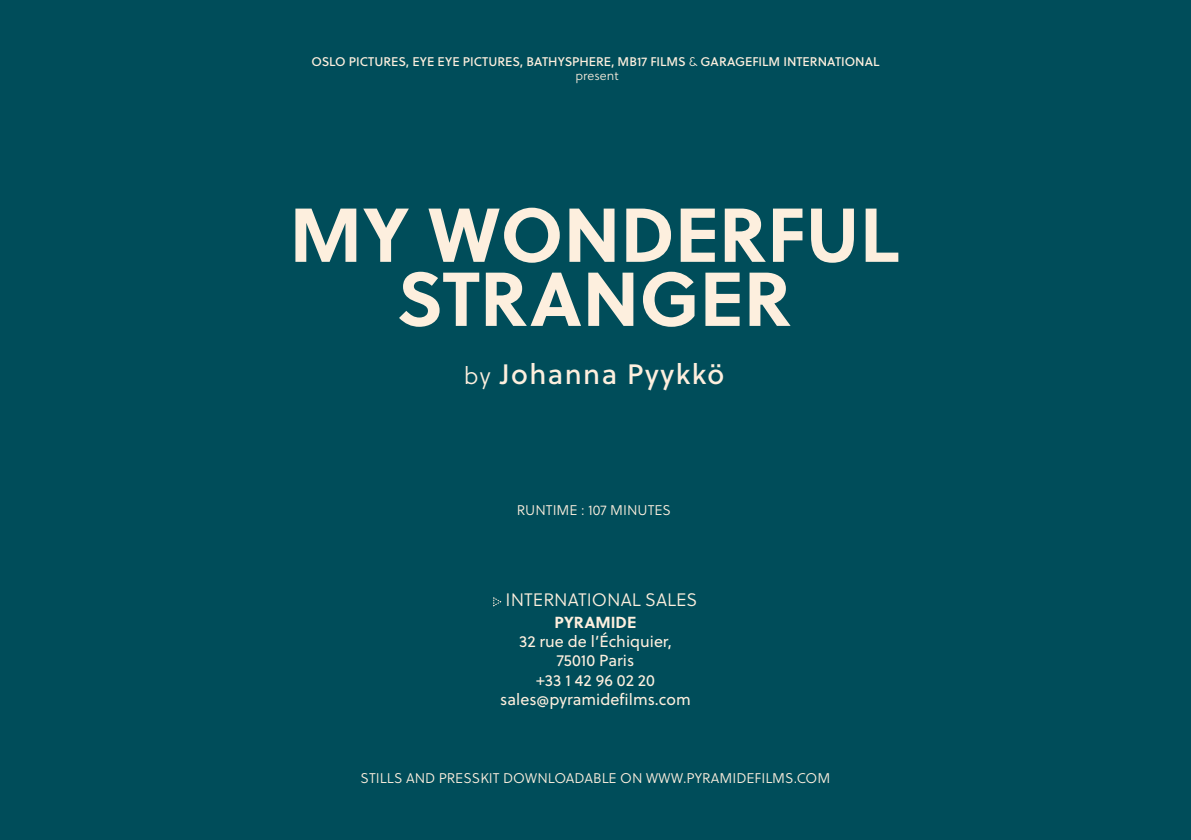
<style>
.page{position:relative;width:1191px;height:840px;background:#fff}
.page>*{position:absolute;margin:0;border:0;box-sizing:border-box;transform-origin:0 0}
.t1{font:700 76px/64px "Soleil";color:#fdefde;text-align:center}
.t2{font:28px "Soleil Bk";letter-spacing:.05em;color:#fdefde}
.t3{font:18px "Soleil Lt";color:#fdefde}
.t4{font:16px/19.2px "Soleil";color:#fdefde;text-align:center}
.t5{font:700 16px "Soleil";color:#fdefde}
.t6{font:14px "Soleil Lt";color:#fdefde}
.t7{font:12.6px "Soleil Bk";color:#fdefde}
.t8{font:12.6px "Soleil Lt";color:#fdefde}
.s1{font-family:"Soleil Lt"}
.s2{font-family:"Soleil Lt";font-size:24px}
</style>
<div class="page">
<div style="left:0;top:0;width:1191px;height:839px;background:#004d5a"></div>
<svg style="left:493px;top:597px;width:9px;height:9px"></svg>
<p class="t7" style="left:311px;top:52px;width:569px">OSLO PICTURES, EYE EYE PICTURES, BATHYSPHERE, MB17 FILMS <span class="s1">&amp;</span> GARAGEFILM INTERNATIONAL</p>
<p class="t8" style="left:575px;top:67px;width:45px">present</p>
<h1 class="t1" style="left:289px;top:199px;width:610px">MY WONDERFUL<br>STRANGER</h1>
<h2 class="t2" style="left:464px;top:352px;width:262px"><span class="s2">by</span> Johanna Pyykkö</h2>
<p class="t6" style="left:517px;top:500px;width:156px">RUNTIME : 107 MINUTES</p>
<h3 class="t3" style="left:505px;top:587px;width:193px">INTERNATIONAL SALES</h3>
<p class="t5" style="left:554px;top:609px;width:83px">PYRAMIDE</p>
<p class="t4" style="left:500px;top:631px;width:192px">32 rue de l’Échiquier,<br>75010 Paris<br>+33 1 42 96 02 20 sales@pyramidefilms.com</p>
<p class="t6" style="left:360px;top:768px;width:471px">STILLS AND PRESSKIT DOWNLOADABLE ON WWW.PYRAMIDEFILMS.COM</p>
</div>
